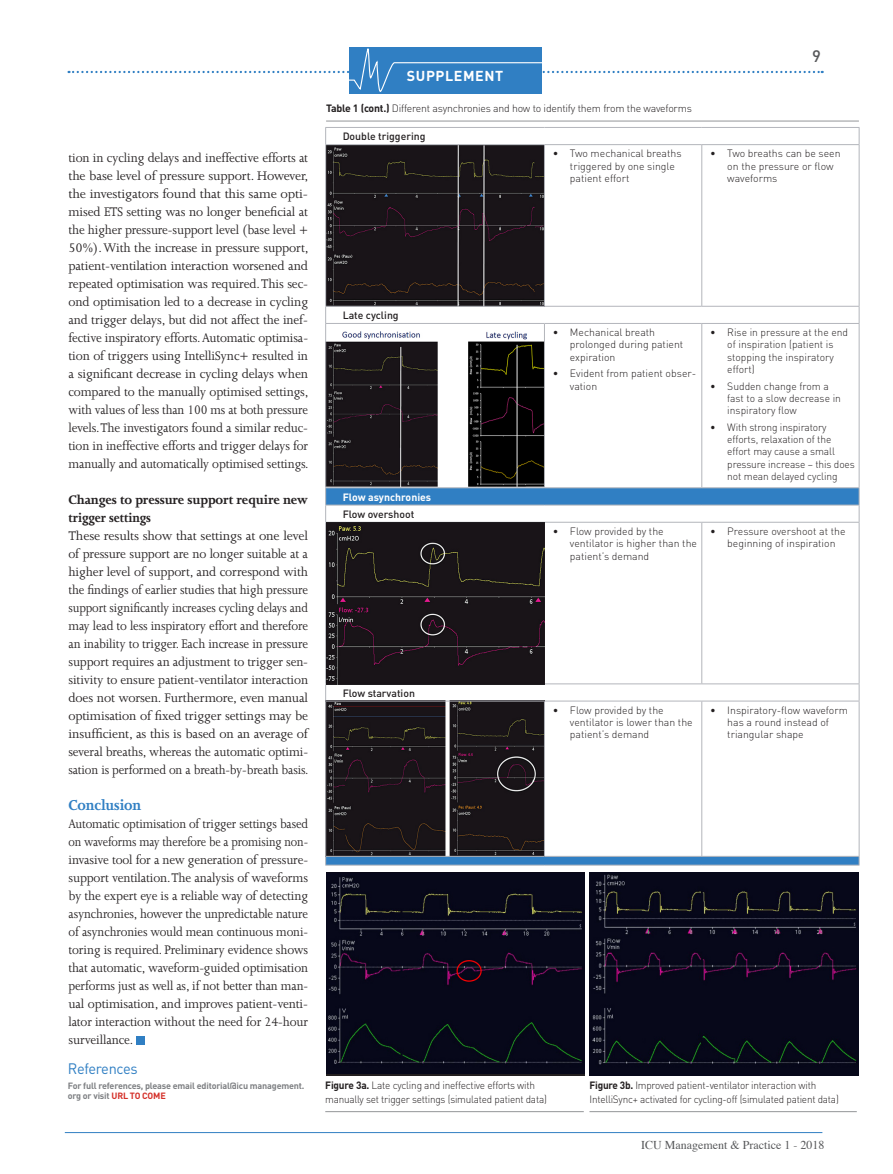
<style>
.page{position:relative;width:893px;height:1174px;background:#fff}
.page>*{position:absolute;margin:0;border:0;box-sizing:border-box;transform-origin:0 0}
.t1{font:700 16.5px "Joanna";letter-spacing:-.01em;color:#307fc3;scale:.96 1}
.t2{font:500 16.5px "DIN";color:#57585a}
.t3{font:15px "DIN Pro";letter-spacing:-.02em;color:#307fc3}
.t4{font:14.25px/18px "Joanna";letter-spacing:-.01em;color:#231f20;text-align:justify;scale:.96 1}
.t5{font:14.25px/18px "Joanna";letter-spacing:-.01em;color:#231f20;text-align:justify}
.t6{font:14.25px/18px "Joanna";letter-spacing:-.01em;color:#231f20;text-align:justify;scale:.91 1}
.t7{font:700 14.25px/18px "Joanna";letter-spacing:-.01em;color:#231f20}
.t8{font:700 14.25px "DIN";letter-spacing:.04em;color:#fff}
.t9{font:12px "Times";color:#57585a}
.t10{font:300 10.5px/12.3px "DIN";color:#231f20}
.t11{font:300 10.5px/13.5px "DIN Pro";letter-spacing:-.02em;color:#231f20;scale:.95 1}
.t12{font:300 10.5px/13.5px "DIN Pro";letter-spacing:-.02em;color:#231f20;scale:.96 1}
.t13{font:300 10.5px "DIN Pro";letter-spacing:-.02em;color:#231f20}
.t14{font:500 10.5px "DIN";color:#231f20}
.t15{font:700 10.5px "DIN";color:#fff}
.t16{font:700 9px/10.5px "DIN";letter-spacing:-.02em;color:#7e8083}
.s1{font-weight:700}
.s2{color:#d43029}
</style>
<div class="page">
<hr style="left:65px;top:1132px;width:757px;height:1px;background:#307fc3">
<div style="left:349px;top:47px;width:193px;height:47px;background:#307fc3"></div>
<svg style="left:69px;top:48px;width:754px;height:44px"></svg>
<img style="left:326px;top:145px;width:218px;height:161px">
<div style="left:136px;top:1035px;width:8px;height:9px;background:#307fc3"></div>
<img style="left:326px;top:331px;width:218px;height:156px">
<img style="left:326px;top:873px;width:259px;height:200px">
<svg style="left:326px;top:488px;width:533px;height:376px"></svg>
<hr style="left:325px;top:127px;width:219px;height:1px;background:#b3b5bb">
<svg style="left:325px;top:128px;width:1px;height:16px"></svg>
<hr style="left:544px;top:127px;width:158px;height:1px;background:#b3b5bb">
<hr style="left:702px;top:127px;width:157px;height:1px;background:#b3b5bb">
<svg style="left:859px;top:128px;width:1px;height:16px"></svg>
<hr style="left:325px;top:144px;width:219px;height:1px;background:#b3b5bb">
<hr style="left:325px;top:145px;width:1px;height:161px;background:#b3b5bb">
<hr style="left:544px;top:144px;width:158px;height:1px;background:#b3b5bb">
<hr style="left:544px;top:145px;width:1px;height:161px;background:#b3b5bb">
<hr style="left:702px;top:144px;width:157px;height:1px;background:#b3b5bb">
<hr style="left:701px;top:145px;width:1px;height:161px;background:#b3b5bb">
<hr style="left:859px;top:145px;width:1px;height:161px;background:#b3b5bb">
<hr style="left:325px;top:306px;width:219px;height:1px;background:#b3b5bb">
<svg style="left:325px;top:307px;width:1px;height:16px"></svg>
<hr style="left:544px;top:306px;width:158px;height:1px;background:#b3b5bb">
<hr style="left:702px;top:306px;width:157px;height:1px;background:#b3b5bb">
<svg style="left:859px;top:307px;width:1px;height:16px"></svg>
<hr style="left:325px;top:323px;width:219px;height:1px;background:#b3b5bb">
<hr style="left:325px;top:324px;width:1px;height:163px;background:#b3b5bb">
<hr style="left:544px;top:323px;width:158px;height:1px;background:#b3b5bb">
<hr style="left:544px;top:324px;width:1px;height:163px;background:#b3b5bb">
<hr style="left:702px;top:323px;width:157px;height:1px;background:#b3b5bb">
<hr style="left:701px;top:324px;width:1px;height:163px;background:#b3b5bb">
<hr style="left:859px;top:324px;width:1px;height:163px;background:#b3b5bb">
<hr style="left:325px;top:487px;width:219px;height:1px;background:#b3b5bb">
<svg style="left:325px;top:488px;width:1px;height:34px"></svg>
<hr style="left:544px;top:487px;width:158px;height:1px;background:#b3b5bb">
<hr style="left:702px;top:487px;width:157px;height:1px;background:#b3b5bb">
<svg style="left:859px;top:488px;width:1px;height:34px"></svg>
<hr style="left:325px;top:504px;width:219px;height:1px;background:#b3b5bb">
<hr style="left:544px;top:504px;width:158px;height:1px;background:#b3b5bb">
<hr style="left:702px;top:504px;width:157px;height:1px;background:#b3b5bb">
<hr style="left:325px;top:522px;width:219px;height:1px;background:#b3b5bb">
<hr style="left:325px;top:522px;width:1px;height:161px;background:#b3b5bb">
<hr style="left:544px;top:522px;width:158px;height:1px;background:#b3b5bb">
<hr style="left:702px;top:522px;width:157px;height:1px;background:#b3b5bb">
<hr style="left:701px;top:522px;width:1px;height:161px;background:#b3b5bb">
<hr style="left:859px;top:522px;width:1px;height:161px;background:#b3b5bb">
<hr style="left:325px;top:683px;width:219px;height:1px;background:#b3b5bb">
<svg style="left:325px;top:684px;width:1px;height:16px"></svg>
<hr style="left:544px;top:683px;width:158px;height:1px;background:#b3b5bb">
<hr style="left:702px;top:683px;width:157px;height:1px;background:#b3b5bb">
<svg style="left:859px;top:684px;width:1px;height:16px"></svg>
<hr style="left:325px;top:700px;width:219px;height:1px;background:#b3b5bb">
<hr style="left:325px;top:701px;width:1px;height:155px;background:#b3b5bb">
<hr style="left:325px;top:856px;width:219px;height:1px;background:#b3b5bb">
<hr style="left:325px;top:864px;width:219px;height:1px;background:#b3b5bb">
<hr style="left:544px;top:864px;width:158px;height:1px;background:#b3b5bb">
<hr style="left:702px;top:864px;width:157px;height:1px;background:#b3b5bb">
<hr style="left:544px;top:700px;width:158px;height:1px;background:#b3b5bb">
<hr style="left:544px;top:701px;width:1px;height:155px;background:#b3b5bb">
<hr style="left:544px;top:856px;width:158px;height:1px;background:#b3b5bb">
<hr style="left:702px;top:700px;width:157px;height:1px;background:#b3b5bb">
<hr style="left:701px;top:701px;width:1px;height:155px;background:#b3b5bb">
<hr style="left:859px;top:701px;width:1px;height:155px;background:#b3b5bb">
<hr style="left:702px;top:856px;width:157px;height:1px;background:#b3b5bb">
<hr style="left:325px;top:1111px;width:259px;height:1px;background:#939598">
<hr style="left:326px;top:121px;width:533px;height:1px;background:#939598">
<hr style="left:589px;top:1111px;width:268px;height:1px;background:#939598">
<img style="left:590px;top:873px;width:268px;height:202px">
<img style="left:326px;top:523px;width:219px;height:161px">
<p class="t4" style="left:68px;top:149px;width:252px">tion in cycling delays and ineffective efforts at the base level of pressure support. However, the investigators found that this same opti&shy;mised ETS setting was no longer beneficial at the higher pressure-support level (base level + 50%). With the increase in pressure support, patient-ventilation interaction worsened and repeated optimisation was required. This sec&shy;ond optimisation led to a decrease in cycling and trigger delays, but did not affect the inef&shy;fective inspiratory efforts. Automatic optimisa&shy;tion of triggers using IntelliSync+ resulted in a significant decrease in cycling delays when compared to the manually optimised settings, with values of less than 100 ms at both pressure levels. The investigators found a similar reduc&shy;tion in ineffective efforts and trigger delays for manually and automatically optimised settings.</p>
<p class="t7" style="left:68px;top:491px;width:241px">Changes to pressure support require new trigger settings</p>
<p class="t5" style="left:68px;top:527px;width:242px">These results show that settings at one level of pressure support are no longer suitable at a higher level of support, and correspond with the findings of earlier studies that high pressure support significantly increases cycling delays and may lead to less inspiratory effort and therefore an inability to trigger. Each increase in pressure support requires an adjustment to trigger sen&shy;sitivity to ensure patient-ventilator interaction does not worsen. Furthermore, even manual optimisation of fixed trigger settings may be insufficient, as this is based on an average of several breaths, whereas the automatic optimi&shy;sation is performed on a breath-by-breath basis.</p>
<p class="t1" style="left:68px;top:796px;width:77px">Conclusion</p>
<p class="t6" style="left:68px;top:815px;width:265px">Automatic optimisation of trigger settings based on waveforms may therefore be a promising non&shy;invasive tool for a new generation of pressure&shy;support ventilation. The analysis of waveforms by the expert eye is a reliable way of detecting asynchronies, however the unpredictable nature of asynchronies would mean continuous moni&shy;toring is required. Preliminary evidence shows that automatic, waveform-guided optimisation performs just as well as, if not better than man&shy;ual optimisation, and improves patient-venti&shy;lator interaction without the need for 24-hour surveillance.</p>
<p class="t8" style="left:407px;top:66px;width:98px">SUPPLEMENT</p>
<p class="t13" style="left:326px;top:101px;width:367px"><span class="s1">Table 1 (cont.)</span> Different asynchronies and how to identify them from the waveforms</p>
<p class="t14" style="left:343px;top:130px;width:84px">Double triggering</p>
<p class="t2" style="left:812px;top:46px;width:10px">9</p>
<p class="t14" style="left:343px;top:309px;width:58px">Late cycling</p>
<p class="t15" style="left:343px;top:490px;width:90px">Flow asynchronies</p>
<p class="t14" style="left:343px;top:507px;width:73px">Flow overshoot</p>
<p class="t14" style="left:343px;top:686px;width:74px">Flow starvation</p>
<p class="t10" style="left:570px;top:147px;width:113px;text-indent:-17px">• Two mechanical breaths triggered by one single patient effort</p>
<p class="t10" style="left:727px;top:147px;width:115px;text-indent:-17px">• Two breaths can be seen on the pressure or flow waveforms</p>
<p class="t10" style="left:570px;top:326px;width:115px;text-indent:-17px">• Mechanical breath prolonged during patient expiration</p>
<p class="t10" style="left:570px;top:367px;width:128px;text-indent:-17px">• Evident from patient obser&shy;vation</p>
<p class="t10" style="left:727px;top:326px;width:122px;text-indent:-17px">• Rise in pressure at the end of inspiration (patient is stopping the inspiratory effort)</p>
<p class="t10" style="left:727px;top:379px;width:115px;text-indent:-17px">• Sudden change from a fast to a slow decrease in inspiratory flow</p>
<p class="t10" style="left:727px;top:421px;width:129px;text-indent:-17px">• With strong inspiratory efforts, relaxation of the effort may cause a small pressure increase – this does not mean delayed cycling</p>
<p class="t10" style="left:570px;top:525px;width:129px;text-indent:-17px">• Flow provided by the ventilator is higher than the patient’s demand</p>
<p class="t10" style="left:727px;top:525px;width:120px;text-indent:-17px">• Pressure overshoot at the beginning of inspiration</p>
<p class="t10" style="left:570px;top:703px;width:124px;text-indent:-17px">• Flow provided by the ventilator is lower than the patient’s demand</p>
<p class="t10" style="left:727px;top:703px;width:122px;text-indent:-17px">• Inspiratory-flow waveform has a round instead of triangular shape</p>
<p class="t3" style="left:68px;top:1058px;width:72px">References</p>
<p class="t16" style="left:68px;top:1080px;width:238px">For full references, please email editorial@icu management. org or visit <span class="s2">URL TO COME</span></p>
<p class="t11" style="left:589px;top:1078px;width:264px"><span class="s1">Figure 3b.</span> Improved patient-ventilator interaction with<br>IntelliSync+ activated for cycling-off (simulated patient data)</p>
<p class="t12" style="left:325px;top:1078px;width:232px"><span class="s1">Figure 3a.</span> Late cycling and ineffective efforts with manually set trigger settings (simulated patient data)</p>
<p class="t9" style="left:641px;top:1134px;width:185px">ICU Management &amp; Practice 1 - 2018</p>
</div>
